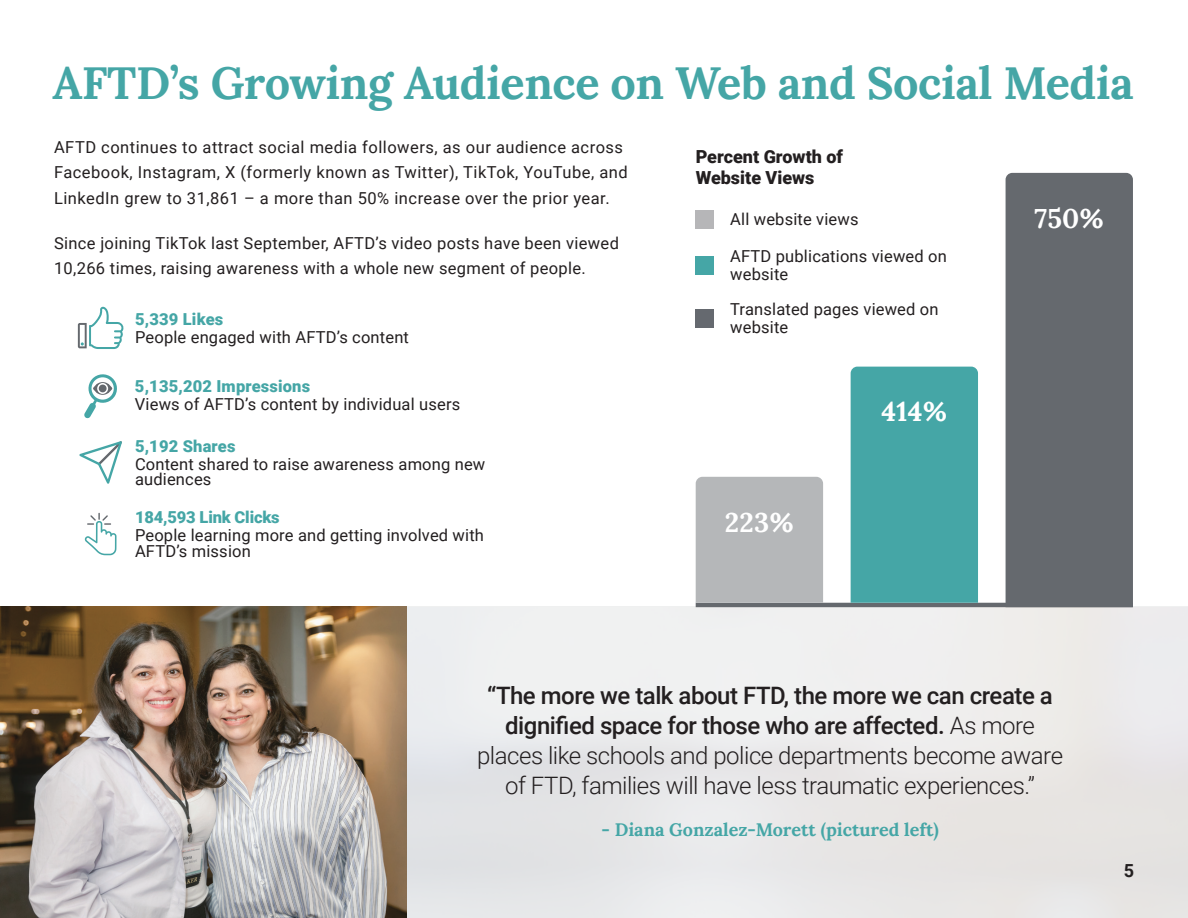
<style>
.page{position:relative;width:1188px;height:918px;background:#fff}
.page>*{position:absolute;margin:0;border:0;box-sizing:border-box;transform-origin:0 0}
.t1{font:700 45px "Lora";letter-spacing:-.01em;color:#45a6a6}
.t2{font:700 27px "Lora";letter-spacing:.01em;color:#fff}
.t3{font:300 24px/30px "Roboto";letter-spacing:-.02em;color:#231f20;text-align:center}
.t4{font:700 18px "Lora";color:#45a6a6}
.t5{font:900 18px/21px "Roboto";color:#231f20}
.t6{font:700 18px "Roboto";color:#231f20}
.t7{font:16.5px/25.5px "Roboto";letter-spacing:.02em;color:#231f20}
.t8{font:900 16.5px "Roboto";letter-spacing:.01em;color:#45a6a6}
.t9{font:900 16.5px "Roboto";letter-spacing:-.01em;color:#45a6a6}
.s1{font-weight:500}
</style>
<div class="page">
<svg style="left:78px;top:307px;width:46px;height:42px"></svg>
<svg style="left:79px;top:441px;width:43px;height:43px"></svg>
<svg style="left:85px;top:513px;width:32px;height:42px"></svg>
<img style="left:406px;top:607px;width:782px;height:311px">
<hr style="left:696px;top:603px;width:437px;height:4px;background:#65696e">
<div style="left:1006px;top:173px;width:127px;height:430px;background:#65696e"></div>
<div style="left:851px;top:367px;width:127px;height:236px;background:#45a6a6"></div>
<div style="left:696px;top:477px;width:127px;height:126px;background:#b5b7b9"></div>
<div style="left:696px;top:309px;width:18px;height:19px;background:#65696f"></div>
<div style="left:696px;top:256px;width:18px;height:19px;background:#45a6a6"></div>
<div style="left:696px;top:210px;width:18px;height:19px;background:#b6b6b8"></div>
<img style="left:0;top:607px;width:406px;height:311px">
<svg style="left:84px;top:374px;width:33px;height:44px"></svg>
<div style="left:99px;top:385px;width:8px;height:7px;background:#65696e;border-radius:50%"></div>
<h1 class="t1" style="left:52px;top:54px;width:1083px">AFTD’s Growing Audience on Web and Social Media</h1>
<p class="t7" style="left:54px;top:134px;width:575px">AFTD continues to attract social media followers, as our audience across<br>Facebook, Instagram, X (formerly known as Twitter), TikTok, YouTube, and<br>LinkedIn grew to 31,861 – a more than 50% increase over the prior year.</p>
<p class="t7" style="left:54px;top:230px;width:567px">Since joining TikTok last September, AFTD’s video posts have been viewed<br>10,266 times, raising awareness with a whole new segment of people.</p>
<p class="t8" style="left:135px;top:308px;width:90px">5,339 Likes</p>
<p class="t7" style="left:135px;top:324px;width:275px">People engaged with AFTD’s content</p>
<p class="t5" style="left:696px;top:146px;width:149px">Percent Growth of<br>Website Views</p>
<h2 class="t2" style="left:1034px;top:200px;width:71px">750%</h2>
<p class="t7" style="left:730px;top:206px;width:130px">All website views</p>
<p class="t7" style="left:730px;top:247px;width:218px;line-height:18px">AFTD publications viewed on website</p>
<p class="t7" style="left:730px;top:300px;width:210px;line-height:18px">Translated pages viewed on website</p>
<p class="t8" style="left:135px;top:375px;width:177px">5,135,202 Impressions</p>
<p class="t7" style="left:135px;top:391px;width:327px">Views of AFTD’s content by individual users</p>
<p class="t8" style="left:135px;top:435px;width:102px">5,192 Shares</p>
<p class="t7" style="left:135px;top:456px;width:352px;line-height:15px">Content shared to raise awareness among new audiences</p>
<p class="t9" style="left:135px;top:505px;width:146px">184,593 Link Clicks</p>
<p class="t7" style="left:135px;top:526px;width:351px;line-height:16.5px">People learning more and getting involved with<br>AFTD’s mission</p>
<h2 class="t2" style="left:725px;top:504px;width:71px">223%</h2>
<h2 class="t2" style="left:881px;top:394px;width:67px">414%</h2>
<h3 class="t3" style="left:477px;top:679px;width:587px"><span class="s1">“The more we talk about FTD, the more we can create a dignified space for those who are affected.</span> As more places like schools and police departments become aware of FTD, families will have less traumatic experiences.”</h3>
<p class="t4" style="left:602px;top:818px;width:339px">- Diana Gonzalez-Morett (pictured left)</p>
<p class="t6" style="left:1124px;top:858px;width:12px">5</p>
</div>
